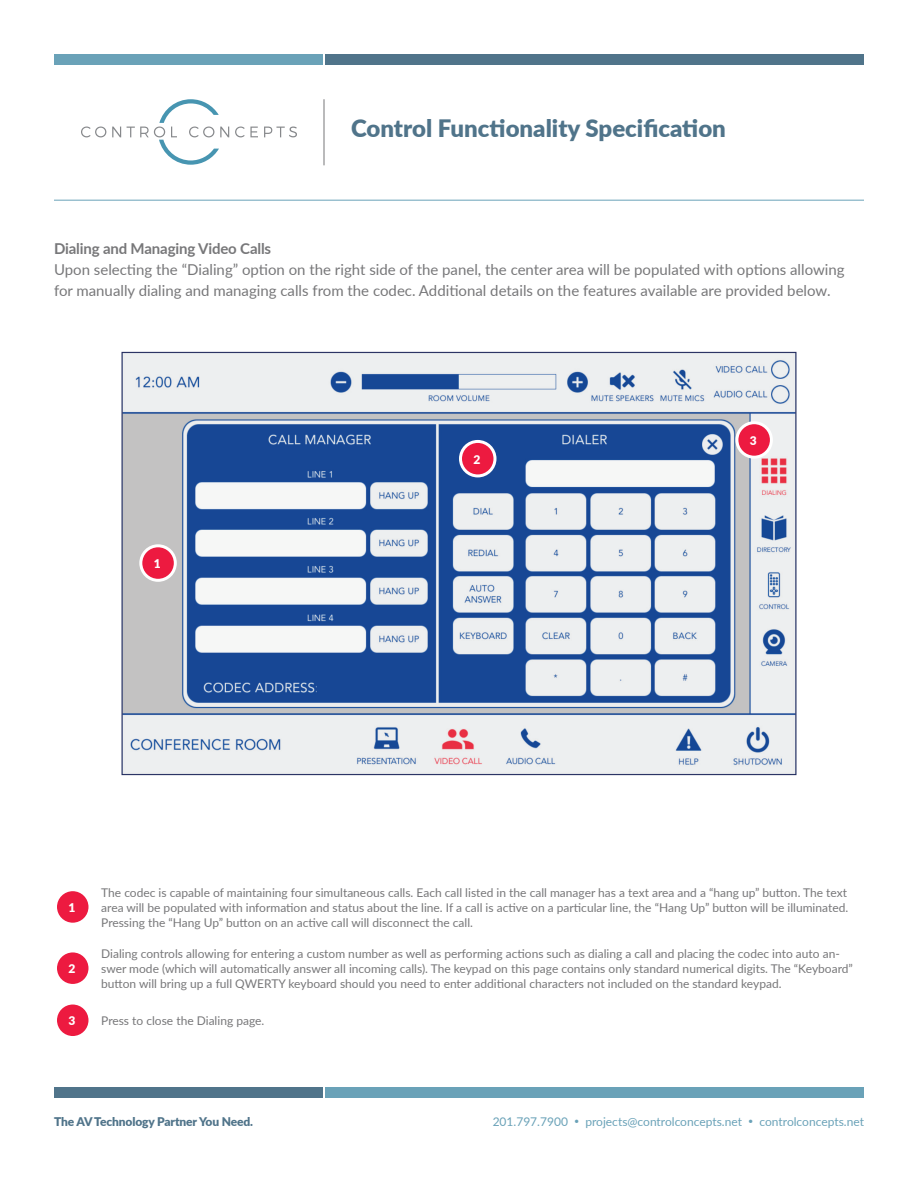
<style>
.page{position:relative;width:918px;height:1188px;background:#fff}
.page>*{position:absolute;margin:0;border:0;box-sizing:border-box;transform-origin:0 0}
.t1{font:900 24px "Lato";color:#50748a}
.t2{font:15px/21px "Lato";color:#777779}
.t3{font:700 15px "Lato";letter-spacing:-.01em;color:#777779}
.t4{font:12px/15px "Lato";color:#777779;text-align:justify}
.t5{font:12px "Lato";color:#6aa2b8}
.t6{font:900 12px "Lato";letter-spacing:-.01em;color:#50748a}
.t7{font:900 12px "Lato";color:#fff}
.s1{font-size:9px}
</style>
<div class="page">
<svg style="left:81px;top:127px;width:25px;height:10px"></svg>
<svg style="left:112px;top:127px;width:9px;height:10px"></svg>
<svg style="left:127px;top:99px;width:102px;height:66px"></svg>
<svg style="left:235px;top:127px;width:23px;height:10px"></svg>
<svg style="left:264px;top:127px;width:33px;height:10px"></svg>
<hr style="left:54px;top:200px;width:810px;height:1px;background:#6aa2b8">
<hr style="left:324px;top:99px;width:1px;height:66px;background:#777779">
<div style="left:54px;top:54px;width:268px;height:11px;background:#6aa2b8"></div>
<div style="left:326px;top:54px;width:538px;height:11px;background:#50748a"></div>
<div style="left:54px;top:1088px;width:268px;height:10px;background:#50748a"></div>
<div style="left:326px;top:1088px;width:538px;height:10px;background:#6aa2b8"></div>
<img style="left:121px;top:351px;width:676px;height:425px">
<div style="left:737px;top:423px;width:34px;height:34px;background:#ed1a40;border-radius:50%"></div>
<div style="left:735px;top:421px;width:38px;height:38px;border:3px solid #fff;border-radius:50%"></div>
<div style="left:460px;top:441px;width:35px;height:35px;background:#ed1a40;border-radius:50%"></div>
<div style="left:459px;top:440px;width:37px;height:37px;border:3px solid #fff;border-radius:50%"></div>
<div style="left:141px;top:546px;width:34px;height:34px;background:#ed1a40;border-radius:50%"></div>
<div style="left:139px;top:544px;width:38px;height:38px;border:3px solid #fff;border-radius:50%"></div>
<div style="left:56px;top:890px;width:34px;height:34px;background:#ed1a40;border-radius:50%"></div>
<div style="left:54px;top:888px;width:38px;height:38px;border:3px solid #fff;border-radius:50%"></div>
<div style="left:56px;top:951px;width:34px;height:34px;background:#ed1a40;border-radius:50%"></div>
<div style="left:54px;top:949px;width:38px;height:38px;border:3px solid #fff;border-radius:50%"></div>
<div style="left:56px;top:1003px;width:34px;height:35px;background:#ed1a40;border-radius:50%"></div>
<div style="left:54px;top:1002px;width:38px;height:37px;border:3px solid #fff;border-radius:50%"></div>
<h1 class="t1" style="left:351px;top:110px;width:376px">Control Functionality Specification</h1>
<p class="t3" style="left:54px;top:238px;width:219px">Dialing and Managing Video Calls</p>
<p class="t2" style="left:54px;top:259px;width:792px">Upon selecting the “Dialing” option on the right side of the panel, the center area will be populated with options allowing for manually dialing and managing calls from the codec. Additional details on the features available are provided below.</p>
<p class="t7" style="left:154px;top:554px;width:8px">1</p>
<p class="t7" style="left:474px;top:450px;width:8px">2</p>
<p class="t7" style="left:750px;top:431px;width:8px">3</p>
<p class="t7" style="left:69px;top:898px;width:8px">1</p>
<p class="t7" style="left:69px;top:960px;width:8px">2</p>
<p class="t4" style="left:101px;top:884px;width:748px">The codec is capable of maintaining four simultaneous calls. Each call listed in the call manager has a text area and a “hang up” button. The text area will be populated with information and status about the line. If a call is active on a particular line, the “Hang Up” button will be illuminated.<br>Pressing the “Hang Up” button on an active call will disconnect the call.</p>
<p class="t4" style="left:101px;top:946px;width:753px;text-align:left">Dialing controls allowing for entering a custom number as well as performing actions such as dialing a call and placing the codec into auto an&shy;swer mode (which will automatically answer all incoming calls). The keypad on this page contains only standard numerical digits. The “Keyboard” button will bring up a full QWERTY keyboard should you need to enter additional characters not included on the standard keypad.</p>
<p class="t7" style="left:69px;top:1012px;width:8px">3</p>
<p class="t4" style="left:101px;top:1013px;width:165px">Press to close the Dialing page.</p>
<p class="t6" style="left:54px;top:1113px;width:201px">The AV Technology Partner You Need.</p>
<p class="t5" style="left:493px;top:1113px;width:373px">201.797.7900 <span class="s1">•</span> projects@controlconcepts.net <span class="s1">•</span> controlconcepts.net</p>
</div>
